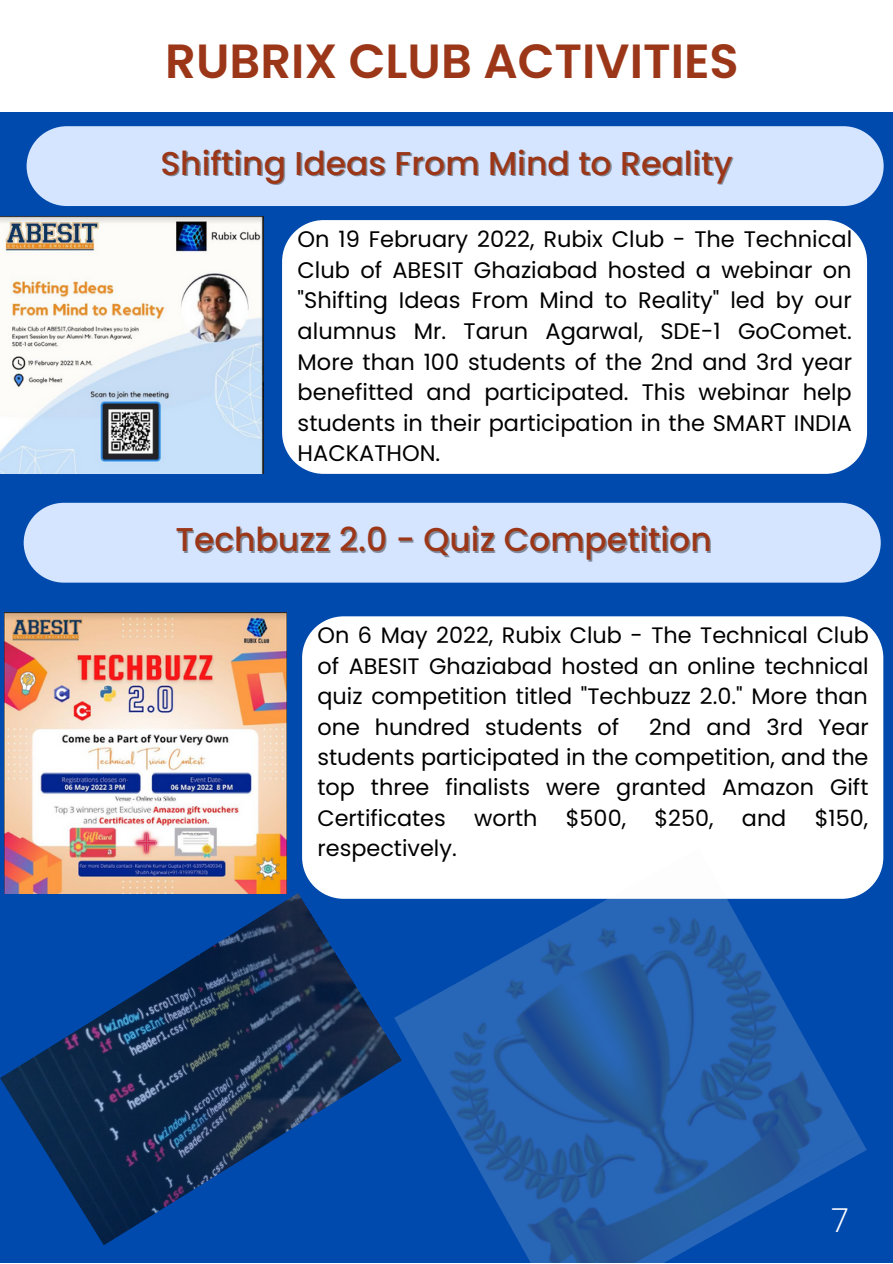
<style>
.page{position:relative;width:893px;height:1264px;background:#fff}
.page>*{position:absolute;margin:0;border:0;box-sizing:border-box;transform-origin:0 0}
.t1{font:600 48px "Poppins";color:#9b3718}
.t2{font:500 33px "Poppins";color:#9b3718}
.t3{font:300 33px "Open Sans";color:#fff}
.t4{font:22.5px/30.6px "Poppins";color:#000;text-align:justify}
.t5{font:22.35px/30.3px "Poppins";color:#000;text-align:justify}
</style>
<div class="page">
<div style="left:0;top:0;width:892px;height:1262px;background:#004aad"></div>
<div style="left:0;top:0;width:892px;height:112px;background:#fff"></div>
<div style="left:27px;top:126px;width:856px;height:80px;background:#d5e5ff"></div>
<div style="left:282px;top:220px;width:585px;height:254px;background:#fff;border-radius:42px"></div>
<img style="left:0;top:217px;width:263px;height:256px">
<div style="left:302px;top:616px;width:581px;height:277px;background:#fff"></div>
<img style="left:4px;top:612px;width:282px;height:281px">
<img style="left:394px;top:848px;width:472px;height:414px">
<img style="left:0;top:893px;width:402px;height:352px">
<div style="left:24px;top:503px;width:856px;height:79px;background:#d5e5ff"></div>
<h1 class="t1" style="left:165px;top:28px;width:575px">RUBRIX CLUB ACTIVITIES</h1>
<h2 class="t2" style="left:160px;top:140px;width:574px">Shifting Ideas From Mind to Reality</h2>
<p class="t4" style="left:297px;top:224px;width:556px">On 19 February 2022, Rubix Club - The Technical Club of ABESIT Ghaziabad hosted a webinar on "Shifting Ideas From Mind to Reality" led by our alumnus Mr. Tarun Agarwal, SDE-1 GoComet.<br>More than 100 students of the 2nd and 3rd year benefitted and participated. This webinar help students in their participation in the SMART INDIA HACKATHON.</p>
<h2 class="t2" style="left:175px;top:517px;width:537px">Techbuzz 2.0 - Quiz Competition</h2>
<p class="t5" style="left:317px;top:620px;width:553px">On 6 May 2022, Rubix Club - The Technical Club of ABESIT Ghaziabad hosted an online technical quiz competition titled "Techbuzz 2.0." More than one hundred students of</p>
<p class="t5" style="left:317px;top:711px;width:552px;text-indent:331px">2nd and 3rd Year students participated in the competition, and the top three finalists were granted Amazon Gift Certificates</p>
<p class="t5" style="left:474px;top:802px;width:65px">worth</p>
<p class="t5" style="left:565px;top:802px;width:62px">$500,</p>
<p class="t5" style="left:654px;top:802px;width:61px">$250,</p>
<p class="t5" style="left:741px;top:802px;width:46px">and</p>
<p class="t5" style="left:814px;top:802px;width:55px">$150,</p>
<p class="t5" style="left:317px;top:833px;width:141px">respectively.</p>
<h2 class="t3" style="left:830px;top:1197px;width:20px">7</h2>
</div>
